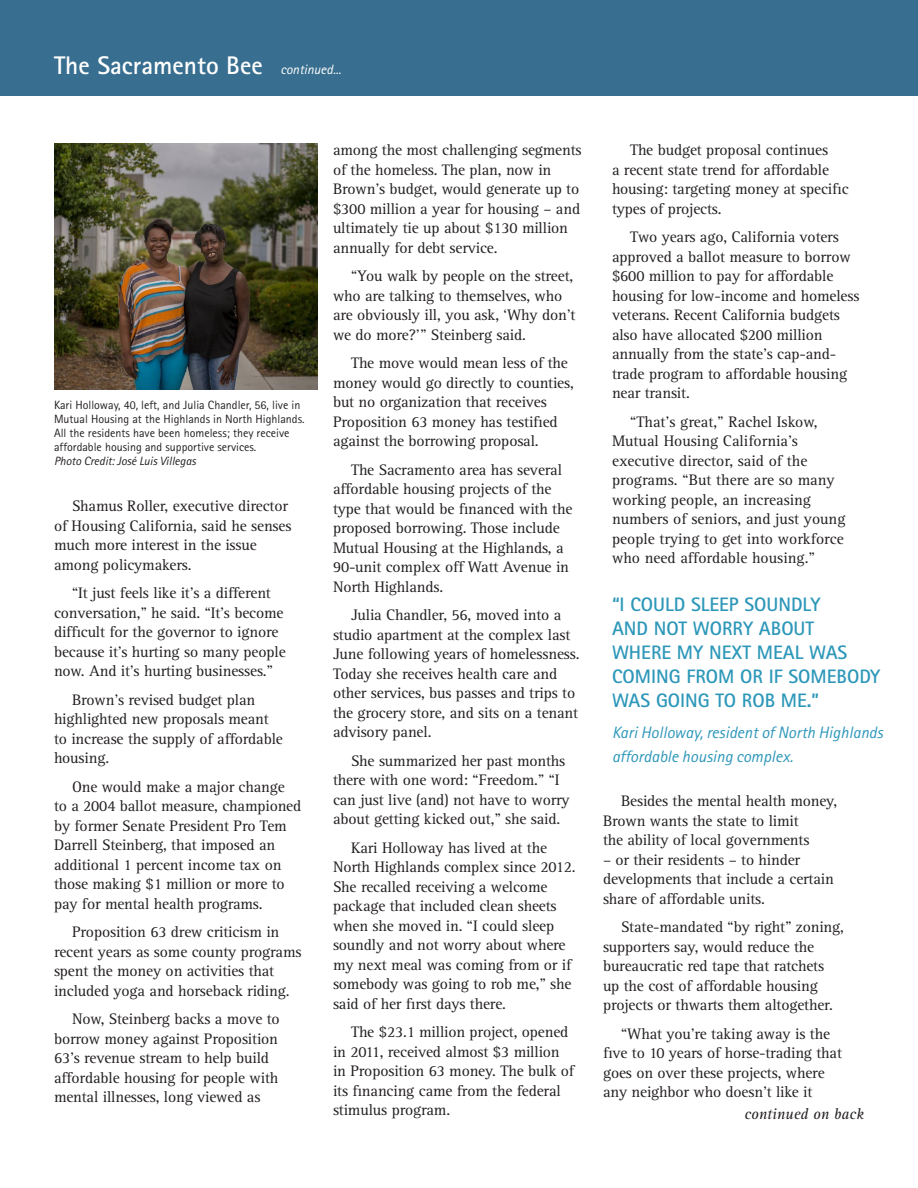
<style>
.page{position:relative;width:918px;height:1188px;background:#fff}
.page>*{position:absolute;margin:0;border:0;box-sizing:border-box;transform-origin:0 0}
.t1{font:700 25.5px "Rotis Sans Serif";color:#fff}
.t2{font:700 19.5px/24px "Rotis Sans Serif";color:#2d97b9}
.t3{font:italic 16.5px/24px "Rotis Sans Serif";color:#2d97b9}
.t4{font:15.75px/19.5px "Rotis Serif";letter-spacing:-.01em;color:#231f20}
.t5{font:italic 15.75px "Rotis Serif";color:#231f20}
.t6{font:italic 13.5px "Rotis Sans Serif";color:#fff}
.t7{font:12px/14.1px "Rotis Sans Serif";color:#231f20}
.s1{font-style:italic}
</style>
<div class="page">
<div style="left:0;top:0;width:918px;height:95px;background:#386e8f"></div>
<img style="left:54px;top:144px;width:264px;height:245px">
<p class="t1" style="left:54px;top:49px;width:210px">The Sacramento Bee</p>
<p class="t6" style="left:280px;top:62px;width:62px">continued...</p>
<p class="t7" style="left:54px;top:398px;width:252px">Kari Holloway, 40, left, and Julia Chandler, 56, live in Mutual Housing at the Highlands in North Highlands.<br>All the residents have been homeless; they receive affordable housing and supportive services.<br><span class="s1">Photo Credit: José Luis Villegas</span></p>
<p class="t4" style="left:54px;top:497px;width:239px;text-indent:18px">Shamus Roller, executive director of Housing California, said he senses much more interest in the issue among policymakers.</p>
<p class="t4" style="left:54px;top:584px;width:233px;text-indent:18px">“It just feels like it’s a different conversation,” he said. “It’s become difficult for the governor to ignore because it’s hurting so many people now. And it’s hurting businesses.”</p>
<p class="t4" style="left:54px;top:690px;width:230px;text-indent:18px">Brown’s revised budget plan highlighted new proposals meant to increase the supply of affordable housing.</p>
<p class="t4" style="left:54px;top:777px;width:249px;text-indent:18px">One would make a major change to a 2004 ballot measure, championed by former Senate President Pro Tem Darrell Steinberg, that imposed an additional 1 percent income tax on those making $1 million or more to pay for mental health programs.</p>
<p class="t4" style="left:54px;top:923px;width:249px;text-indent:18px">Proposition 63 drew criticism in recent years as some county programs spent the money on activities that included yoga and horseback riding.</p>
<p class="t4" style="left:54px;top:1010px;width:227px;text-indent:18px">Now, Steinberg backs a move to borrow money against Proposition 63’s revenue stream to help build affordable housing for people with mental illnesses, long viewed as</p>
<p class="t4" style="left:333px;top:141px;width:250px">among the most challenging segments of the homeless. The plan, now in Brown’s budget, would generate up to $300 million a year for housing – and ultimately tie up about $130 million annually for debt service.</p>
<p class="t4" style="left:333px;top:267px;width:244px;text-indent:18px">“You walk by people on the street, who are talking to themselves, who are obviously ill, you ask, ‘Why don’t we do more?’” Steinberg said.</p>
<p class="t4" style="left:333px;top:354px;width:242px;text-indent:18px">The move would mean less of the money would go directly to counties, but no organization that receives Proposition 63 money has testified against the borrowing proposal.</p>
<p class="t4" style="left:333px;top:460px;width:241px;text-indent:18px">The Sacramento area has several affordable housing projects of the type that would be financed with the proposed borrowing. Those include<br>Mutual Housing at the Highlands, a<br>90-unit complex off Watt Avenue in<br>North Highlands.</p>
<p class="t4" style="left:333px;top:606px;width:248px;text-indent:18px">Julia Chandler, 56, moved into a studio apartment at the complex last June following years of homelessness.<br>Today she receives health care and other services, bus passes and trips to the grocery store, and sits on a tenant advisory panel.</p>
<p class="t4" style="left:333px;top:751px;width:238px;text-indent:18px">She summarized her past months there with one word: “Freedom.” “I can just live (and) not have to worry about getting kicked out,” she said.</p>
<p class="t4" style="left:333px;top:838px;width:244px;text-indent:18px">Kari Holloway has lived at the<br>North Highlands complex since 2012.<br>She recalled receiving a welcome package that included clean sheets when she moved in. “I could sleep soundly and not worry about where my next meal was coming from or if somebody was going to rob me,” she said of her first days there.</p>
<p class="t4" style="left:333px;top:1023px;width:243px;text-indent:18px">The $23.1 million project, opened in 2011, received almost $3 million in Proposition 63 money. The bulk of its financing came from the federal stimulus program.</p>
<p class="t4" style="left:612px;top:141px;width:238px;text-indent:18px">The budget proposal continues<br>a recent state trend for affordable housing: targeting money at specific types of projects.</p>
<p class="t4" style="left:612px;top:228px;width:249px;text-indent:18px">Two years ago, California voters approved a ballot measure to borrow $600 million to pay for affordable housing for low-income and homeless veterans. Recent California budgets also have allocated $200 million annually from the state’s cap-and&shy;trade program to affordable housing near transit.</p>
<p class="t4" style="left:612px;top:412px;width:235px;text-indent:18px">“That’s great,” Rachel Iskow,<br>Mutual Housing California’s executive director, said of the programs. “But there are so many working people, an increasing numbers of seniors, and just young people trying to get into workforce who need affordable housing.”</p>
<p class="t2" style="left:612px;top:592px;width:270px">“I COULD SLEEP SOUNDLY<br>AND NOT WORRY ABOUT<br>WHERE MY NEXT MEAL WAS<br>COMING FROM OR IF SOMEBODY<br>WAS GOING TO ROB ME.”</p>
<p class="t3" style="left:612px;top:721px;width:272px">Kari Holloway, resident of North Highlands affordable housing complex.</p>
<p class="t4" style="left:603px;top:792px;width:236px;text-indent:18px">Besides the mental health money,<br>Brown wants the state to limit<br>the ability of local governments</p>
<p class="t4" style="left:603px;top:850px;width:232px">– or their residents – to hinder developments that include a certain share of affordable units.</p>
<p class="t4" style="left:603px;top:918px;width:243px;text-indent:18px">State-mandated “by right” zoning, supporters say, would reduce the bureaucratic red tape that ratchets up the cost of affordable housing projects or thwarts them altogether.</p>
<p class="t4" style="left:603px;top:1024px;width:241px;text-indent:18px">“What you’re taking away is the five to 10 years of horse-trading that goes on over these projects, where any neighbor who doesn’t like it</p>
<p class="t5" style="left:744px;top:1105px;width:121px">continued on back</p>
</div>
